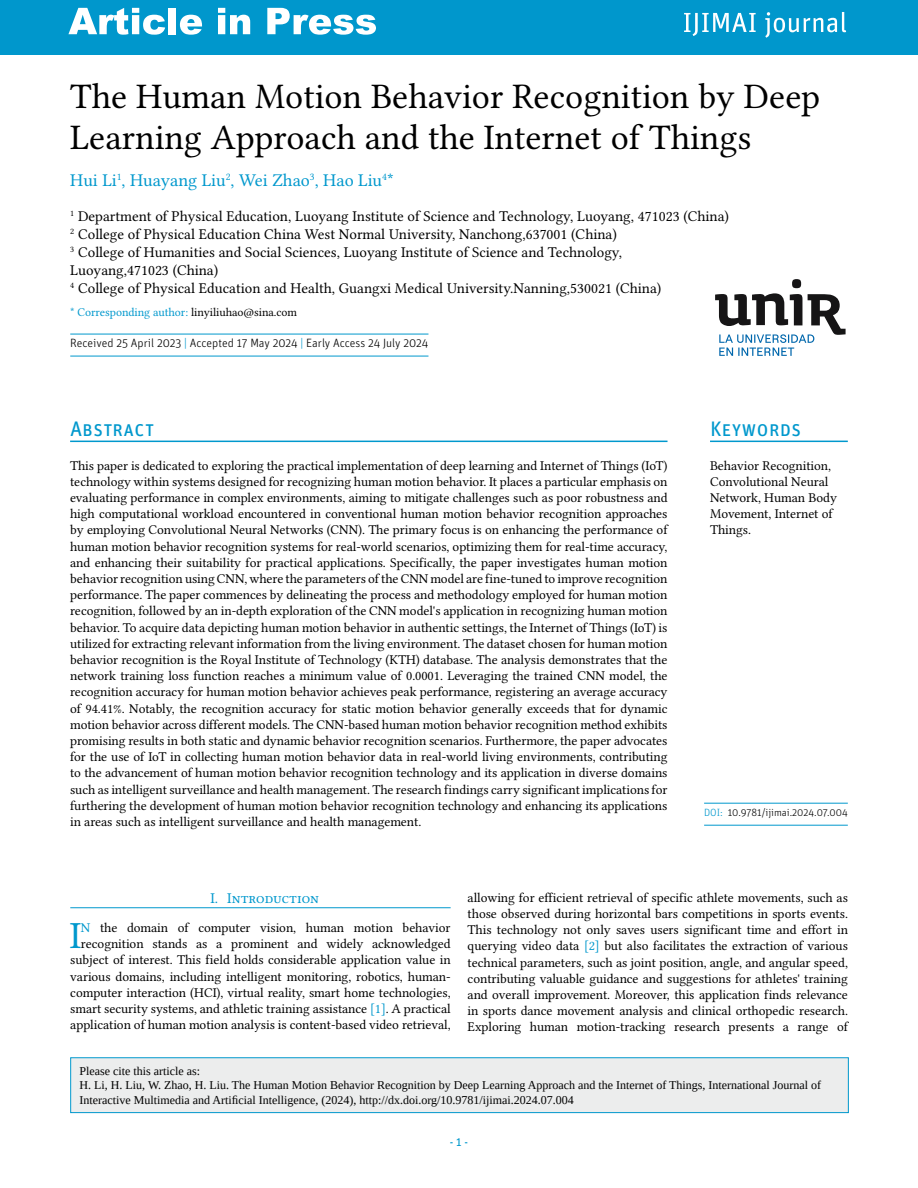
<style>
.page{position:relative;width:918px;height:1188px;background:#fff}
.page>*{position:absolute;margin:0;border:0;box-sizing:border-box;transform-origin:0 0}
.t1{font:38.55px "Libertinus Serif";color:#0098cd}
.t2{font:36px/41.4px "Libertinus Serif";color:#000}
.t3{font:21px "Unit OT";letter-spacing:-.005em;color:#0098cd}
.t4{font:18px "Libertinus Serif";color:#0098cd}
.t5{font:15px/18px "Libertinus Serif";color:#000}
.t6{font:15px "Libertinus Serif";color:#0098cd}
.t7{font:13.5px/16.2px "Libertinus Serif";letter-spacing:.06em;color:#000;text-align:justify}
.t8{font:13.5px/16.2px "Libertinus Serif";letter-spacing:.085em;color:#000;text-align:right}
.t9{font:13.5px/16.2px "Libertinus Serif";color:#000}
.t10{font:12px/14.4px "Liberation Serif";color:#000}
.t11{font:300 12px "Unit OT";color:#000}
.t12{font:12px "Libertinus Serif";color:#0098cd}
.t13{font:12px "Unit OT";color:#0098cd}
.t14{font:300 10.5px "Unit OT";color:#000}
.s1{color:#000}
.s2{color:#0098cd}
</style>
<div class="page">
<div style="left:0;top:0;width:918px;height:55px;background:#0097cc"></div>
<svg style="left:68px;top:8px;width:97px;height:27px"></svg>
<div style="left:169px;top:8px;width:7px;height:26px;background:#fff"></div>
<svg style="left:180px;top:15px;width:22px;height:20px"></svg>
<svg style="left:218px;top:8px;width:32px;height:26px"></svg>
<svg style="left:267px;top:8px;width:109px;height:27px"></svg>
<svg style="left:684px;top:13px;width:72px;height:23px"></svg>
<svg style="left:765px;top:12px;width:81px;height:26px"></svg>
<div style="left:71px;top:1058px;width:777px;height:55px;background:#eceded"></div>
<div style="left:70px;top:1057px;width:779px;height:56px;border:1px solid #0098cd"></div>
<svg style="left:715px;top:279px;width:131px;height:77px"></svg>
<hr style="left:710px;top:441px;width:138px;height:1px;background:#0098cd">
<hr style="left:70px;top:441px;width:598px;height:1px;background:#0098cd">
<hr style="left:704px;top:803px;width:144px;height:1px;background:#0098cd">
<hr style="left:704px;top:825px;width:144px;height:1px;background:#0098cd">
<hr style="left:70px;top:334px;width:358px;height:1px;background:#0098cd">
<hr style="left:70px;top:356px;width:358px;height:1px;background:#0098cd">
<hr style="left:70px;top:907px;width:381px;height:1px;background:#0098cd">
<h2 class="t2" style="left:70px;top:75px;width:749px">The Human Motion Behavior Recognition by Deep<br>Learning Approach and the Internet of Things</h2>
<h3 class="t4" style="left:70px;top:169px;width:325px">Hui Li<sup>1</sup>, Huayang Liu<sup>2</sup>, Wei Zhao<sup>3</sup>, Hao Liu<sup>4</sup>*</h3>
<p class="t5" style="left:70px;top:207px;width:660px"><sup>1</sup> Department of Physical Education, Luoyang Institute of Science and Technology, Luoyang, 471023 (China)<br><sup>2</sup> College of Physical Education China West Normal University, Nanchong,637001 (China)<br><sup>3</sup> College of Humanities and Social Sciences, Luoyang Institute of Science and Technology,<br>Luoyang,471023 (China)<br><sup>4</sup> College of Physical Education and Health, Guangxi Medical University.Nanning,530021 (China)</p>
<p class="t12" style="left:70px;top:305px;width:227px">* Corresponding author: <span class="s1">linyiliuhao@sina.com</span></p>
<p class="t11" style="left:70px;top:336px;width:360px">Received 25 April 2023 <span class="s2">|</span> Accepted 17 May 2024 <span class="s2">|</span> Early Access 24 July 2024</p>
<h3 class="t3" style="left:70px;top:416px;width:86px">Abstract</h3>
<p class="t7" style="left:70px;top:457px;width:600px">This paper is dedicated to exploring the practical implementation of deep learning and Internet of Things (IoT) technology within systems designed for recognizing human motion behavior. It places a particular emphasis on evaluating performance in complex environments, aiming to mitigate challenges such as poor robustness and high computational workload encountered in conventional human motion behavior recognition approaches by employing Convolutional Neural Networks (CNN). The primary focus is on enhancing the performance of human motion behavior recognition systems for real-world scenarios, optimizing them for real-time accuracy, and enhancing their suitability for practical applications. Specifically, the paper investigates human motion behavior recognition using CNN, where the parameters of the CNN model are fine-tuned to improve recognition performance. The paper commences by delineating the process and methodology employed for human motion recognition, followed by an in-depth exploration of the CNN model's application in recognizing human motion behavior. To acquire data depicting human motion behavior in authentic settings, the Internet of Things (IoT) is utilized for extracting relevant information from the living environment. The dataset chosen for human motion behavior recognition is the Royal Institute of Technology (KTH) database. The analysis demonstrates that the network training loss function reaches a minimum value of 0.0001. Leveraging the trained CNN model, the recognition accuracy for human motion behavior achieves peak performance, registering an average accuracy of 94.41%. Notably, the recognition accuracy for static motion behavior generally exceeds that for dynamic motion behavior across different models. The CNN-based human motion behavior recognition method exhibits promising results in both static and dynamic behavior recognition scenarios. Furthermore, the paper advocates for the use of IoT in collecting human motion behavior data in real-world living environments, contributing to the advancement of human motion behavior recognition technology and its application in diverse domains such as intelligent surveillance and health management. The research findings carry significant implications for furthering the development of human motion behavior recognition technology and enhancing its applications in areas such as intelligent surveillance and health management.</p>
<h3 class="t3" style="left:710px;top:416px;width:93px">Keywords</h3>
<p class="t9" style="left:710px;top:457px;width:128px">Behavior Recognition,<br>Convolutional Neural<br>Network, Human Body<br>Movement, Internet of<br>Things.</p>
<p class="t14" style="left:704px;top:807px;width:145px"><span class="s2">DOI:</span> 10.9781/ijimai.2024.07.004</p>
<p class="t6" style="left:211px;top:889px;width:110px">I. Introduction</p>
<p class="t8" style="left:70px;top:919px;width:382px"><span class="s2">N</span> the domain of computer vision, human motion behavior recognition stands as a prominent and widely acknowledged subject of interest. This field holds considerable application value in various domains, including intelligent monitoring, robotics, human&shy;computer interaction (HCI), virtual reality, smart home technologies, smart security systems, and athletic training assistance <span class="s2">[1]</span>. A practical application of human motion analysis is content-based video retrieval,</p>
<h1 class="t1" style="left:70px;top:913px;width:13px">I</h1>
<p class="t7" style="left:468px;top:889px;width:383px">allowing for efficient retrieval of specific athlete movements, such as those observed during horizontal bars competitions in sports events.<br>This technology not only saves users significant time and effort in querying video data <span class="s2">[2]</span> but also facilitates the extraction of various technical parameters, such as joint position, angle, and angular speed, contributing valuable guidance and suggestions for athletes' training and overall improvement. Moreover, this application finds relevance in sports dance movement analysis and clinical orthopedic research.<br>Exploring human motion-tracking research presents a range of</p>
<p class="t10" style="left:80px;top:1064px;width:743px">Please cite this article as:<br>H. Li, H. Liu, W. Zhao, H. Liu. The Human Motion Behavior Recognition by Deep Learning Approach and the Internet of Things, International Journal of<br>Interactive Multimedia and Artificial Intelligence, (2024), http://dx.doi.org/10.9781/ijimai.2024.07.004</p>
<p class="t13" style="left:450px;top:1135px;width:20px">- 1 -</p>
</div>
